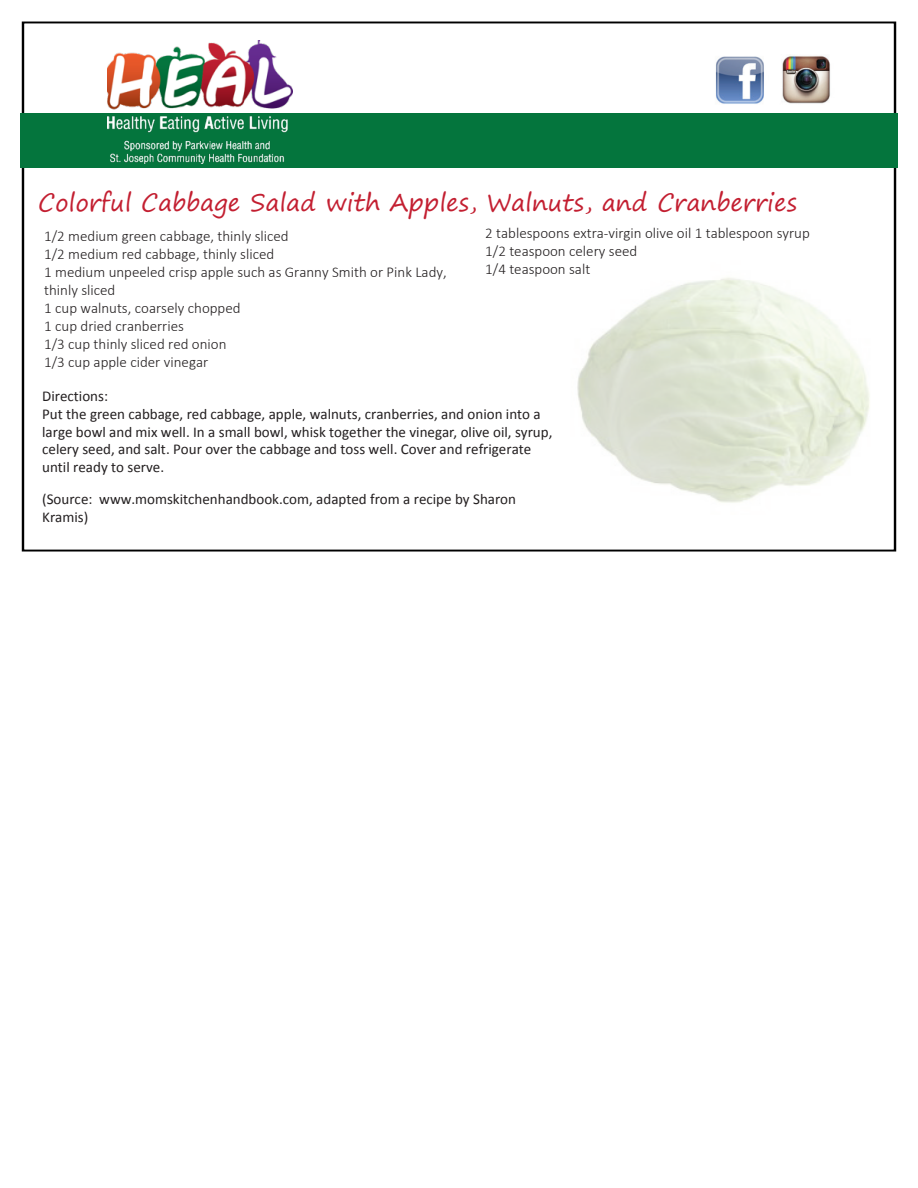
<style>
.page{position:relative;width:918px;height:1188px;background:#fff}
.page>*{position:absolute;margin:0;border:0;box-sizing:border-box;transform-origin:0 0}
.t1{font:24px "Segoe Print";color:#c31f31}
.t2{font:300 15px/18px "Calibri";color:#231f20}
.t3{font:15px/17.7px "Calibri";color:#231f20}
</style>
<div class="page">
<img style="left:577px;top:241px;width:320px;height:301px">
<img style="left:715px;top:56px;width:49px;height:48px">
<img style="left:782px;top:55px;width:48px;height:49px">
<div style="left:20px;top:113px;width:877px;height:55px;background:#04753d"></div>
<img style="left:107px;top:40px;width:186px;height:123px">
<h1 class="t1" style="left:38px;top:181px;width:760px">Colorful Cabbage Salad with Apples, Walnuts, and Cranberries</h1>
<p class="t2" style="left:44px;top:226px;width:404px">1/2 medium green cabbage, thinly sliced<br>1/2 medium red cabbage, thinly sliced<br>1 medium unpeeled crisp apple such as Granny Smith or Pink Lady, thinly sliced<br>1 cup walnuts, coarsely chopped<br>1 cup dried cranberries<br>1/3 cup thinly sliced red onion<br>1/3 cup apple cider vinegar</p>
<p class="t2" style="left:485px;top:224px;width:326px">2 tablespoons extra-virgin olive oil 1 tablespoon syrup<br>1/2 teaspoon celery seed<br>1/4 teaspoon salt</p>
<p class="t3" style="left:42px;top:387px;width:512px">Directions:<br>Put the green cabbage, red cabbage, apple, walnuts, cranberries, and onion into a large bowl and mix well. In a small bowl, whisk together the vinegar, olive oil, syrup, celery seed, and salt. Pour over the cabbage and toss well. Cover and refrigerate until ready to serve.</p>
<p class="t3" style="left:42px;top:491px;width:475px">(Source: www.momskitchenhandbook.com, adapted from a recipe by Sharon<br>Kramis)</p>
</div>
